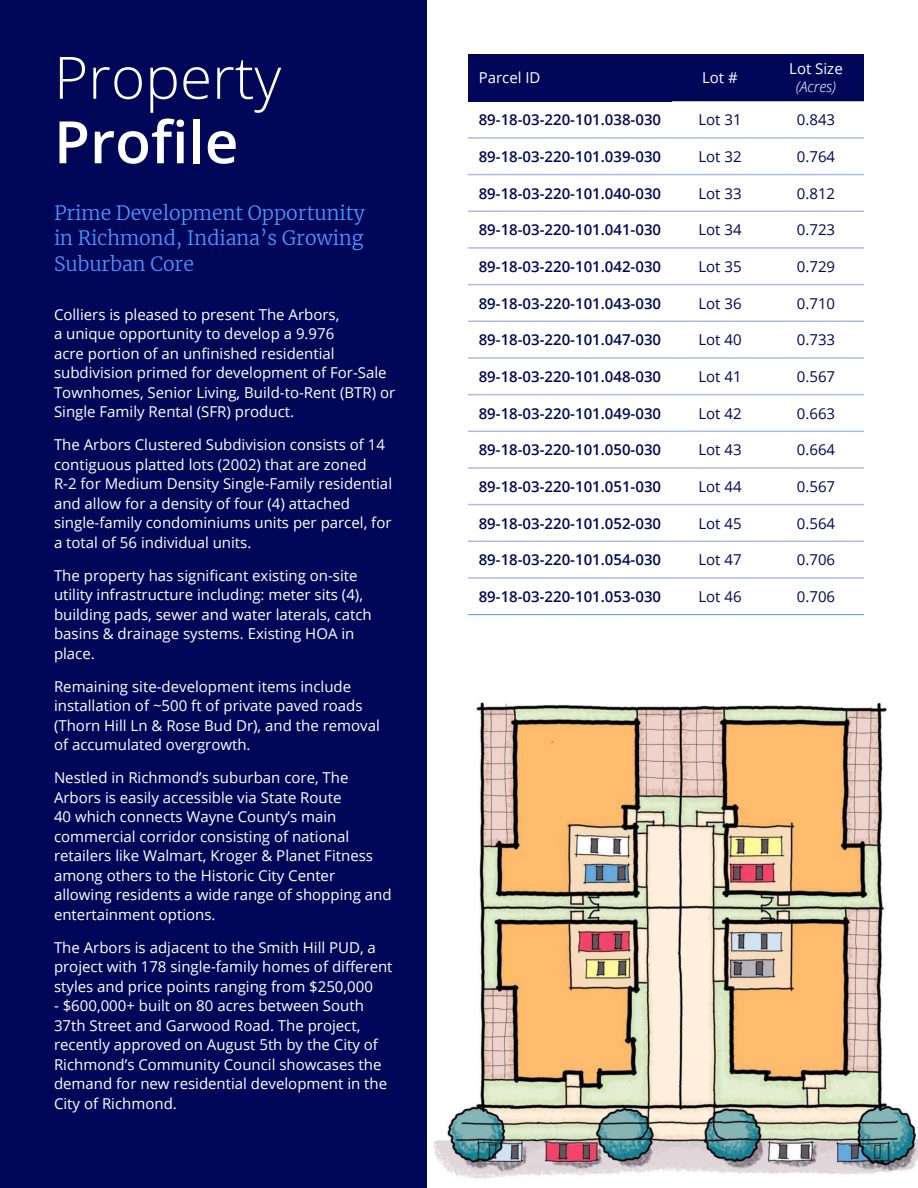
<style>
.page{position:relative;width:918px;height:1188px;background:#fff}
.page>*{position:absolute;margin:0;border:0;box-sizing:border-box;transform-origin:0 0}
.Subtitle{font:300 58.5px/64.5px "Open Sans";color:#fff}
.Pull_Quote_or_Sentence_Highlight__Merriw{font:300 19.5px/25.5px "Merriweather";color:#4d93ff;text-align:justify}
.Body_Text_-_Dark_Blue_CMYK{font:15px/19.5px "Open Sans";color:#fff}
.Body_Text_-_White_CMYK{font:600 15px "Open Sans";color:#000759}
.Body_Text_-_Dark_Grey_CMYK{font:15px "Open Sans";color:#000759}
.Body_Text_-_Dark_Grey_CMYK-2{font:15px/18px "Open Sans";color:#fff;text-align:center}
.Body_Text_-_White_CMYK-2{font:15px "Open Sans";color:#fff}
.s1{font-weight:600}
.s2{font-weight:300;font-style:italic}
</style>
<div class="page">
<img style="left:433px;top:702px;width:485px;height:477px">
<div style="left:0;top:0;width:427px;height:1188px;background:#000759"></div>
<div style="left:468px;top:54px;width:204px;height:47px;background:#000759"></div>
<div style="left:672px;top:54px;width:192px;height:47px;background:#000759"></div>
<hr style="left:468px;top:614px;width:204px;height:1px;background:#4d93ff">
<hr style="left:672px;top:614px;width:96px;height:1px;background:#4d93ff">
<hr style="left:768px;top:614px;width:96px;height:1px;background:#4d93ff">
<hr style="left:468px;top:137px;width:204px;height:2px;background:#acbbe8">
<hr style="left:672px;top:137px;width:96px;height:2px;background:#acbbe8">
<hr style="left:768px;top:137px;width:96px;height:2px;background:#acbbe8">
<hr style="left:468px;top:174px;width:204px;height:1px;background:#acbbe8">
<hr style="left:672px;top:174px;width:96px;height:1px;background:#acbbe8">
<hr style="left:768px;top:174px;width:96px;height:1px;background:#acbbe8">
<hr style="left:468px;top:211px;width:204px;height:1px;background:#acbbe8">
<hr style="left:672px;top:211px;width:96px;height:1px;background:#acbbe8">
<hr style="left:768px;top:211px;width:96px;height:1px;background:#acbbe8">
<hr style="left:468px;top:247px;width:204px;height:2px;background:#acbbe8">
<hr style="left:672px;top:247px;width:96px;height:2px;background:#acbbe8">
<hr style="left:768px;top:247px;width:96px;height:2px;background:#acbbe8">
<hr style="left:468px;top:284px;width:204px;height:1px;background:#acbbe8">
<hr style="left:672px;top:284px;width:96px;height:1px;background:#acbbe8">
<hr style="left:768px;top:284px;width:96px;height:1px;background:#acbbe8">
<hr style="left:468px;top:321px;width:204px;height:1px;background:#acbbe8">
<hr style="left:672px;top:321px;width:96px;height:1px;background:#acbbe8">
<hr style="left:768px;top:321px;width:96px;height:1px;background:#acbbe8">
<hr style="left:468px;top:357px;width:204px;height:2px;background:#acbbe8">
<hr style="left:672px;top:357px;width:96px;height:2px;background:#acbbe8">
<hr style="left:768px;top:357px;width:96px;height:2px;background:#acbbe8">
<hr style="left:468px;top:394px;width:204px;height:1px;background:#acbbe8">
<hr style="left:672px;top:394px;width:96px;height:1px;background:#acbbe8">
<hr style="left:768px;top:394px;width:96px;height:1px;background:#acbbe8">
<hr style="left:468px;top:431px;width:204px;height:1px;background:#acbbe8">
<hr style="left:672px;top:431px;width:96px;height:1px;background:#acbbe8">
<hr style="left:768px;top:431px;width:96px;height:1px;background:#acbbe8">
<hr style="left:468px;top:467px;width:204px;height:2px;background:#acbbe8">
<hr style="left:672px;top:467px;width:96px;height:2px;background:#acbbe8">
<hr style="left:768px;top:467px;width:96px;height:2px;background:#acbbe8">
<hr style="left:468px;top:504px;width:204px;height:1px;background:#acbbe8">
<hr style="left:672px;top:504px;width:96px;height:1px;background:#acbbe8">
<hr style="left:768px;top:504px;width:96px;height:1px;background:#acbbe8">
<hr style="left:468px;top:541px;width:204px;height:1px;background:#acbbe8">
<hr style="left:672px;top:541px;width:96px;height:1px;background:#acbbe8">
<hr style="left:768px;top:541px;width:96px;height:1px;background:#acbbe8">
<hr style="left:468px;top:577px;width:204px;height:2px;background:#acbbe8">
<hr style="left:672px;top:577px;width:96px;height:2px;background:#acbbe8">
<hr style="left:768px;top:577px;width:96px;height:2px;background:#acbbe8">
<p class="Subtitle" style="left:54px;top:44px;width:229px">Property<br><span class="s1">Profile</span></p>
<p class="Pull_Quote_or_Sentence_Highlight__Merriw" style="left:54px;top:199px;width:312px">Prime Development Opportunity in Richmond, Indiana’s Growing Suburban Core</p>
<p class="Body_Text_-_Dark_Blue_CMYK" style="left:54px;top:304px;width:343px">Colliers is pleased to present The Arbors,<br>a unique opportunity to develop a 9.976<br>acre portion of an unfinished residential subdivision primed for development of For-Sale Townhomes, Senior Living, Build-to-Rent (BTR) or Single Family Rental (SFR) product.</p>
<p class="Body_Text_-_Dark_Blue_CMYK" style="left:54px;top:435px;width:340px">The Arbors Clustered Subdivision consists of 14 contiguous platted lots (2002) that are zoned R-2 for Medium Density Single-Family residential and allow for a density of four (4) attached single-family condominiums units per parcel, for a total of 56 individual units.</p>
<p class="Body_Text_-_Dark_Blue_CMYK" style="left:54px;top:565px;width:319px">The property has significant existing on-site utility infrastructure including: meter sits (4), building pads, sewer and water laterals, catch basins &amp; drainage systems. Existing HOA in place.</p>
<p class="Body_Text_-_Dark_Blue_CMYK" style="left:54px;top:676px;width:327px">Remaining site-development items include installation of ~500 ft of private paved roads (Thorn Hill Ln &amp; Rose Bud Dr), and the removal of accumulated overgrowth.</p>
<p class="Body_Text_-_Dark_Blue_CMYK" style="left:54px;top:768px;width:339px">Nestled in Richmond’s suburban core, The Arbors is easily accessible via State Route<br>40 which connects Wayne County’s main commercial corridor consisting of national retailers like Walmart, Kroger &amp; Planet Fitness among others to the Historic City Center allowing residents a wide range of shopping and entertainment options.</p>
<p class="Body_Text_-_Dark_Blue_CMYK" style="left:54px;top:937px;width:340px">The Arbors is adjacent to the Smith Hill PUD, a project with 178 single-family homes of different styles and price points ranging from $250,000</p>
<p class="Body_Text_-_Dark_Blue_CMYK" style="left:54px;top:996px;width:335px">- $600,000+ built on 80 acres between South 37th Street and Garwood Road. The project, recently approved on August 5th by the City of Richmond’s Community Council showcases the demand for new residential development in the City of Richmond.</p>
<p class="Body_Text_-_White_CMYK-2" style="left:479px;top:68px;width:63px">Parcel ID</p>
<p class="Body_Text_-_Dark_Grey_CMYK-2" style="left:702px;top:69px;width:37px">Lot #</p>
<p class="Body_Text_-_Dark_Grey_CMYK-2" style="left:789px;top:60px;width:55px">Lot Size <span class="s2">(Acres)</span></p>
<p class="Body_Text_-_White_CMYK" style="left:479px;top:109px;width:184px">89-18-03-220-101.038-030</p>
<p class="Body_Text_-_Dark_Grey_CMYK" style="left:698px;top:109px;width:45px">Lot 31</p>
<p class="Body_Text_-_Dark_Grey_CMYK" style="left:797px;top:109px;width:40px">0.843</p>
<p class="Body_Text_-_White_CMYK" style="left:479px;top:146px;width:184px">89-18-03-220-101.039-030</p>
<p class="Body_Text_-_Dark_Grey_CMYK" style="left:698px;top:146px;width:45px">Lot 32</p>
<p class="Body_Text_-_Dark_Grey_CMYK" style="left:797px;top:146px;width:40px">0.764</p>
<p class="Body_Text_-_White_CMYK" style="left:479px;top:183px;width:184px">89-18-03-220-101.040-030</p>
<p class="Body_Text_-_Dark_Grey_CMYK" style="left:698px;top:183px;width:45px">Lot 33</p>
<p class="Body_Text_-_Dark_Grey_CMYK" style="left:797px;top:183px;width:40px">0.812</p>
<p class="Body_Text_-_White_CMYK" style="left:479px;top:220px;width:184px">89-18-03-220-101.041-030</p>
<p class="Body_Text_-_Dark_Grey_CMYK" style="left:698px;top:220px;width:45px">Lot 34</p>
<p class="Body_Text_-_Dark_Grey_CMYK" style="left:797px;top:220px;width:40px">0.723</p>
<p class="Body_Text_-_White_CMYK" style="left:479px;top:256px;width:184px">89-18-03-220-101.042-030</p>
<p class="Body_Text_-_Dark_Grey_CMYK" style="left:698px;top:256px;width:45px">Lot 35</p>
<p class="Body_Text_-_Dark_Grey_CMYK" style="left:797px;top:256px;width:40px">0.729</p>
<p class="Body_Text_-_White_CMYK" style="left:479px;top:293px;width:184px">89-18-03-220-101.043-030</p>
<p class="Body_Text_-_Dark_Grey_CMYK" style="left:698px;top:293px;width:45px">Lot 36</p>
<p class="Body_Text_-_Dark_Grey_CMYK" style="left:797px;top:293px;width:40px">0.710</p>
<p class="Body_Text_-_White_CMYK" style="left:479px;top:330px;width:184px">89-18-03-220-101.047-030</p>
<p class="Body_Text_-_Dark_Grey_CMYK" style="left:698px;top:330px;width:45px">Lot 40</p>
<p class="Body_Text_-_Dark_Grey_CMYK" style="left:797px;top:330px;width:40px">0.733</p>
<p class="Body_Text_-_White_CMYK" style="left:479px;top:366px;width:184px">89-18-03-220-101.048-030</p>
<p class="Body_Text_-_Dark_Grey_CMYK" style="left:698px;top:366px;width:45px">Lot 41</p>
<p class="Body_Text_-_Dark_Grey_CMYK" style="left:797px;top:366px;width:40px">0.567</p>
<p class="Body_Text_-_White_CMYK" style="left:479px;top:403px;width:184px">89-18-03-220-101.049-030</p>
<p class="Body_Text_-_Dark_Grey_CMYK" style="left:698px;top:403px;width:45px">Lot 42</p>
<p class="Body_Text_-_Dark_Grey_CMYK" style="left:797px;top:403px;width:40px">0.663</p>
<p class="Body_Text_-_White_CMYK" style="left:479px;top:440px;width:184px">89-18-03-220-101.050-030</p>
<p class="Body_Text_-_Dark_Grey_CMYK" style="left:698px;top:440px;width:45px">Lot 43</p>
<p class="Body_Text_-_Dark_Grey_CMYK" style="left:797px;top:440px;width:40px">0.664</p>
<p class="Body_Text_-_White_CMYK" style="left:479px;top:476px;width:184px">89-18-03-220-101.051-030</p>
<p class="Body_Text_-_Dark_Grey_CMYK" style="left:698px;top:476px;width:45px">Lot 44</p>
<p class="Body_Text_-_Dark_Grey_CMYK" style="left:797px;top:476px;width:40px">0.567</p>
<p class="Body_Text_-_White_CMYK" style="left:479px;top:513px;width:184px">89-18-03-220-101.052-030</p>
<p class="Body_Text_-_Dark_Grey_CMYK" style="left:698px;top:513px;width:45px">Lot 45</p>
<p class="Body_Text_-_Dark_Grey_CMYK" style="left:797px;top:513px;width:40px">0.564</p>
<p class="Body_Text_-_White_CMYK" style="left:479px;top:550px;width:184px">89-18-03-220-101.054-030</p>
<p class="Body_Text_-_Dark_Grey_CMYK" style="left:698px;top:550px;width:45px">Lot 47</p>
<p class="Body_Text_-_Dark_Grey_CMYK" style="left:797px;top:550px;width:40px">0.706</p>
<p class="Body_Text_-_White_CMYK" style="left:479px;top:586px;width:184px">89-18-03-220-101.053-030</p>
<p class="Body_Text_-_Dark_Grey_CMYK" style="left:698px;top:586px;width:45px">Lot 46</p>
<p class="Body_Text_-_Dark_Grey_CMYK" style="left:797px;top:586px;width:40px">0.706</p>
</div>
